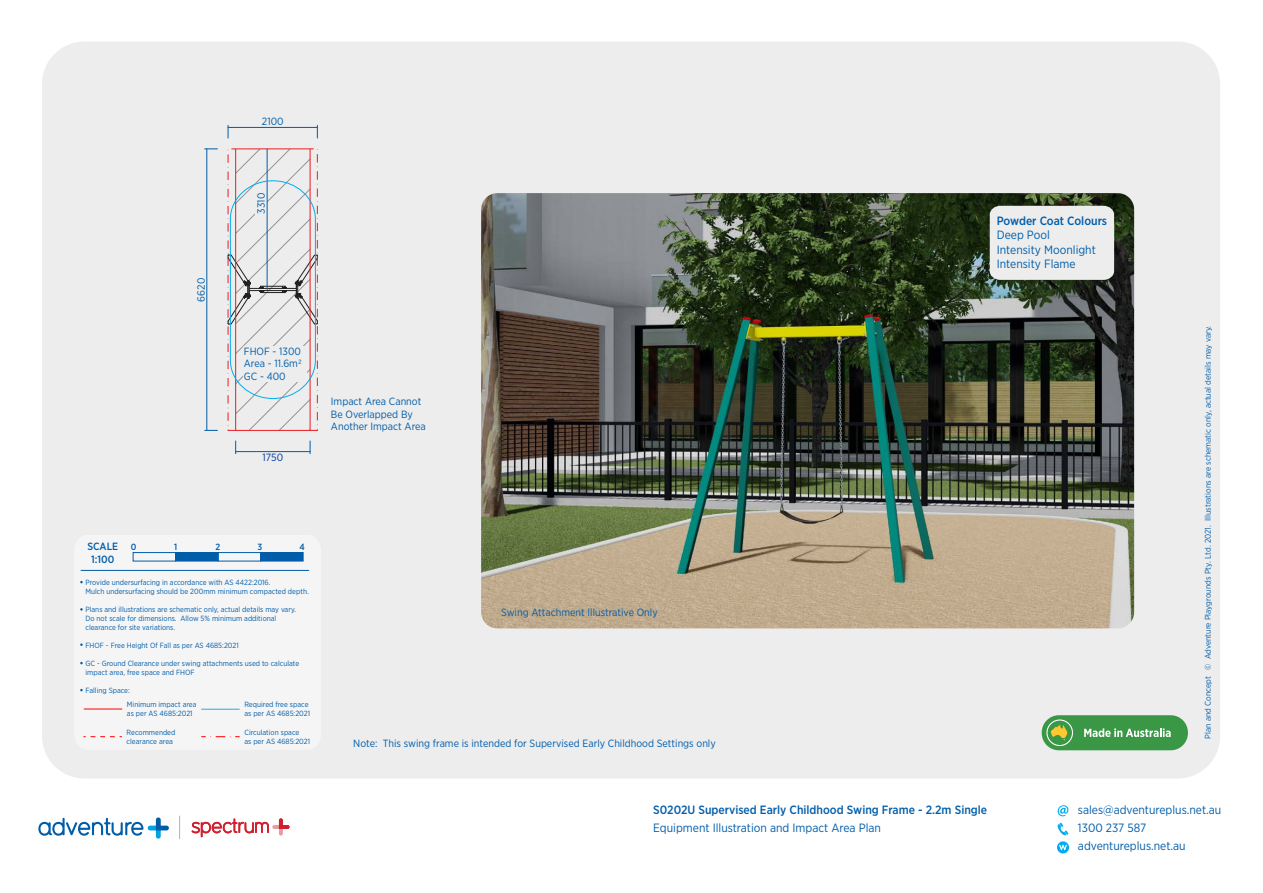
<style>
.page{position:relative;width:1263px;height:893px;background:#fff}
.page>*{position:absolute;margin:0;border:0;box-sizing:border-box;transform-origin:0 0}
.t1{font:12px/18px "Gotham Narrow";color:#005daa}
.t2{font:500 12px "Gotham Narrow";color:#005daa}
.t3{font:10.5px/12.6px "Gotham Narrow";color:#005daa}
.t4{font:500 10.5px/12.6px "Gotham Narrow";color:#005daa;text-align:center}
.t5{font:10.5px "Gotham Narrow";color:#00399c}
.t6{font:500 9px "Gotham Narrow";color:#005daa}
.t7{font:8.25px "Gotham Narrow";color:#005daa}
.t8{font:7.5px/9px "Gotham Narrow";color:#005daa}
</style>
<div class="page">
<div style="left:42px;top:42px;width:1178px;height:737px;background:#ededed;border-radius:43px"></div>
<svg style="left:192px;top:818px;width:97px;height:19px"></svg>
<svg style="left:38px;top:817px;width:131px;height:22px"></svg>
<svg style="left:179px;top:816px;width:1px;height:23px"></svg>
<svg style="left:80px;top:552px;width:230px;height:186px"></svg>
<svg style="left:1058px;top:805px;width:10px;height:11px"></svg>
<svg style="left:1057px;top:823px;width:11px;height:12px"></svg>
<svg style="left:1057px;top:841px;width:12px;height:12px"></svg>
<svg style="left:1059px;top:845px;width:8px;height:5px"></svg>
<hr style="left:81px;top:570px;width:228px;height:1px;background:#005daa">
<div style="left:133px;top:552px;width:43px;height:9px;border:1px solid #005daa"></div>
<div style="left:176px;top:553px;width:42px;height:8px;background:#005daa"></div>
<div style="left:175px;top:552px;width:43px;height:9px;border:1px solid #005daa"></div>
<div style="left:218px;top:552px;width:43px;height:9px;border:1px solid #005daa"></div>
<div style="left:261px;top:553px;width:42px;height:8px;background:#005daa"></div>
<div style="left:260px;top:552px;width:43px;height:9px;border:1px solid #005daa"></div>
<hr style="left:84px;top:709px;width:38px;height:1px;background:#f00">
<hr style="left:201px;top:709px;width:39px;height:1px;background:#29abe2">
<svg style="left:83px;top:736px;width:39px;height:1px"></svg>
<svg style="left:201px;top:736px;width:39px;height:1px"></svg>
<div style="left:1042px;top:715px;width:146px;height:35px;background:#399745;border-radius:17px"></div>
<svg style="left:1084px;top:728px;width:87px;height:9px"></svg>
<svg style="left:1046px;top:719px;width:27px;height:27px"></svg>
<img style="left:481px;top:193px;width:653px;height:435px">
<svg style="left:227px;top:148px;width:89px;height:283px"></svg>
<svg style="left:205px;top:430px;width:12px;height:1px"></svg>
<hr style="left:207px;top:149px;width:1px;height:281px;background:#005daa">
<svg style="left:205px;top:149px;width:12px;height:1px"></svg>
<svg style="left:228px;top:125px;width:1px;height:13px"></svg>
<hr style="left:228px;top:127px;width:89px;height:1px;background:#005daa">
<svg style="left:317px;top:125px;width:1px;height:13px"></svg>
<svg style="left:235px;top:441px;width:1px;height:13px"></svg>
<hr style="left:236px;top:451px;width:74px;height:1px;background:#005daa">
<svg style="left:310px;top:441px;width:1px;height:13px"></svg>
<div style="left:228px;top:149px;width:8px;height:282px;border:1px dashed #ec1c24"></div>
<svg style="left:990px;top:206px;width:124px;height:74px"></svg>
<h2 class="t3" style="left:262px;top:115px;width:23px">2100</h2>
<h2 class="t3" style="left:194px;top:302px;width:25px;rotate:-90deg">6620</h2>
<h2 class="t3" style="left:255px;top:214px;width:22px;rotate:-90deg">3310</h2>
<h2 class="t3" style="left:244px;top:344px;width:59px;text-align:justify">FHOF - 1300<br>Area - 11.6m2<br>GC - 400</h2>
<h2 class="t5" style="left:263px;top:451px;width:22px">1750</h2>
<h2 class="t3" style="left:331px;top:395px;width:96px">Impact Area Cannot<br>Be Overlapped By<br>Another Impact Area</h2>
<h2 class="t4" style="left:87px;top:540px;width:32px">SCALE<br>1:100</h2>
<p class="t6" style="left:131px;top:541px;width:7px">0</p>
<p class="t6" style="left:174px;top:541px;width:5px">1</p>
<p class="t6" style="left:215px;top:541px;width:6px">2</p>
<p class="t6" style="left:258px;top:541px;width:6px">3</p>
<p class="t6" style="left:300px;top:541px;width:7px">4</p>
<p class="t8" style="left:85px;top:577px;width:225px">Provide undersurfacing in accordance with AS 4422:2016.<br>Mulch undersurfacing should be 200mm minimum compacted depth.</p>
<p class="t8" style="left:85px;top:604px;width:212px">Plans and illustrations are schematic only, actual details may vary.<br>Do not scale for dimensions. Allow 5% minimum additional clearance for site variations.</p>
<p class="t8" style="left:85px;top:640px;width:155px">FHOF - Free Height Of Fall as per AS 4685:2021</p>
<p class="t8" style="left:85px;top:658px;width:215px">GC - Ground Clearance under swing attachments used to calculate impact area, free space and FHOF</p>
<p class="t8" style="left:85px;top:685px;width:46px">Falling Space:</p>
<p class="t8" style="left:127px;top:700px;width:71px">Minimum impact area as per AS 4685:2021</p>
<p class="t8" style="left:244px;top:700px;width:67px">Required free space as per AS 4685:2021</p>
<p class="t8" style="left:127px;top:727px;width:50px">Recommended clearance area</p>
<p class="t8" style="left:244px;top:727px;width:67px">Circulation space<br>as per AS 4685:2021</p>
<h2 class="t3" style="left:501px;top:606px;width:158px">Swing Attachment Illustrative Only</h2>
<h2 class="t3" style="left:353px;top:737px;width:364px">Note: This swing frame is intended for Supervised Early Childhood Settings only</h2>
<h1 class="t2" style="left:997px;top:213px;width:112px">Powder Coat Colours</h1>
<h1 class="t1" style="left:997px;top:228px;width:101px;line-height:14.4px">Deep Pool<br>Intensity Moonlight<br>Intensity Flame</h1>
<p class="t7" style="left:1203px;top:739px;width:414px;rotate:-90deg">Plan and Concept © Adventure Playgrounds Pty. Ltd. 2021. Illustrations are schematic only, actual details may vary.</p>
<h1 class="t2" style="left:653px;top:802px;width:335px">S0202U Supervised Early Childhood Swing Frame - 2.2m Single</h1>
<h1 class="t1" style="left:653px;top:818px;width:229px">Equipment Illustration and Impact Area Plan</h1>
<h1 class="t1" style="left:1078px;top:801px;width:145px">sales@adventureplus.net.au<br>1300 237 587 adventureplus.net.au</h1>
</div>
